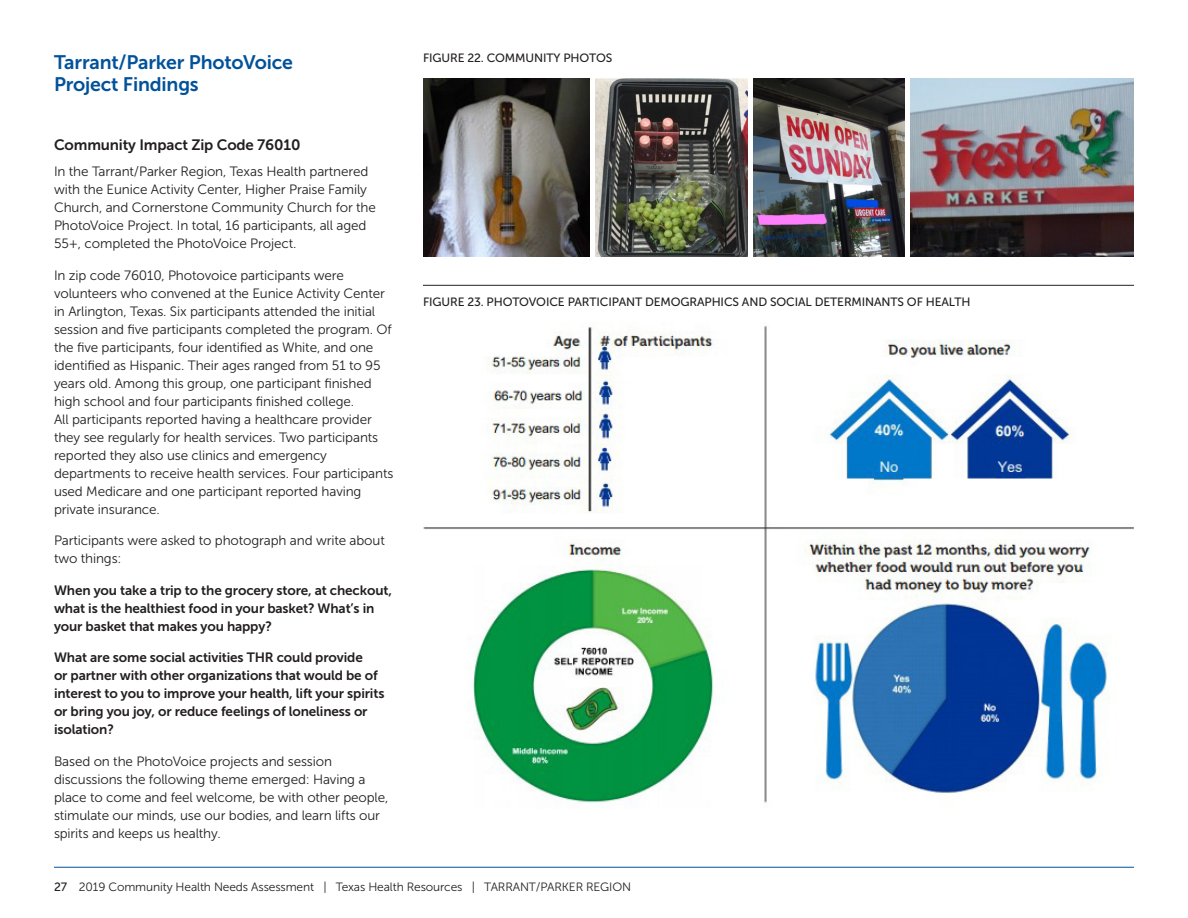
<style>
.page{position:relative;width:1188px;height:918px;background:#fff}
.page>*{position:absolute;margin:0;border:0;box-sizing:border-box;transform-origin:0 0}
.Subhead_Level_1{font:19.5px/22.5px "Museo Sans 700";letter-spacing:-.01em;color:#01529a}
.Subhead_Level_2{font:15px "Museo Sans 700";letter-spacing:-.01em;color:#231f20}
.t1{font:13.5px/18px "Museo Sans 300";letter-spacing:-.01em;color:#231f20}
.t2{font:13.5px/18px "Museo Sans 700";letter-spacing:-.01em;color:#231f20}
.figure_title{font:12px "Museo Sans 500";letter-spacing:-.01em;color:#231f20}
.t3{font:12px "Museo Sans 300";letter-spacing:-.01em;color:#231f20}
.s1{font-family:"Museo Sans 500"}
</style>
<div class="page">
<hr style="left:54px;top:867px;width:1080px;height:1px;background:#01529a">
<img style="left:423px;top:79px;width:166px;height:178px">
<img style="left:753px;top:79px;width:152px;height:178px">
<img style="left:596px;top:79px;width:151px;height:178px">
<img style="left:911px;top:79px;width:223px;height:178px">
<img style="left:423px;top:326px;width:711px;height:477px">
<hr style="left:423px;top:285px;width:711px;height:1px;background:#231f20">
<p class="Subhead_Level_1" style="left:54px;top:51px;width:241px">Tarrant/Parker PhotoVoice<br>Project Findings</p>
<p class="Subhead_Level_2" style="left:54px;top:136px;width:248px">Community Impact Zip Code 76010</p>
<p class="t1" style="left:54px;top:163px;width:323px">In the Tarrant/Parker Region, Texas Health partnered with the Eunice Activity Center, Higher Praise Family Church, and Cornerstone Community Church for the PhotoVoice Project. In total, 16 participants, all aged 55+, completed the PhotoVoice Project.</p>
<p class="t1" style="left:54px;top:266px;width:341px">In zip code 76010, Photovoice participants were volunteers who convened at the Eunice Activity Center in Arlington, Texas. Six participants attended the initial session and five participants completed the program. Of the five participants, four identified as White, and one identified as Hispanic. Their ages ranged from 51 to 95 years old. Among this group, one participant finished high school and four participants finished college.<br>All participants reported having a healthcare provider they see regularly for health services. Two participants reported they also use clinics and emergency departments to receive health services. Four participants used Medicare and one participant reported having private insurance.</p>
<p class="t1" style="left:54px;top:532px;width:332px">Participants were asked to photograph and write about two things:</p>
<p class="t2" style="left:54px;top:581px;width:339px">When you take a trip to the grocery store, at checkout, what is the healthiest food in your basket? What’s in your basket that makes you happy?</p>
<p class="t2" style="left:54px;top:649px;width:332px">What are some social activities THR could provide<br>or partner with other organizations that would be of interest to you to improve your health, lift your spirits or bring you joy, or reduce feelings of loneliness or isolation?</p>
<p class="t1" style="left:54px;top:752px;width:336px">Based on the PhotoVoice projects and session discussions the following theme emerged: Having a place to come and feel welcome, be with other people, stimulate our minds, use our bodies, and learn lifts our spirits and keeps us healthy.</p>
<p class="figure_title" style="left:423px;top:51px;width:191px">FIGURE 22. COMMUNITY PHOTOS</p>
<p class="figure_title" style="left:423px;top:295px;width:549px">FIGURE 23. PHOTOVOICE PARTICIPANT DEMOGRAPHICS AND SOCIAL DETERMINANTS OF HEALTH</p>
<p class="t3" style="left:54px;top:880px;width:579px"><span class="s1">27</span> 2019 Community Health Needs Assessment | Texas Health Resources | TARRANT/PARKER REGION</p>
</div>
